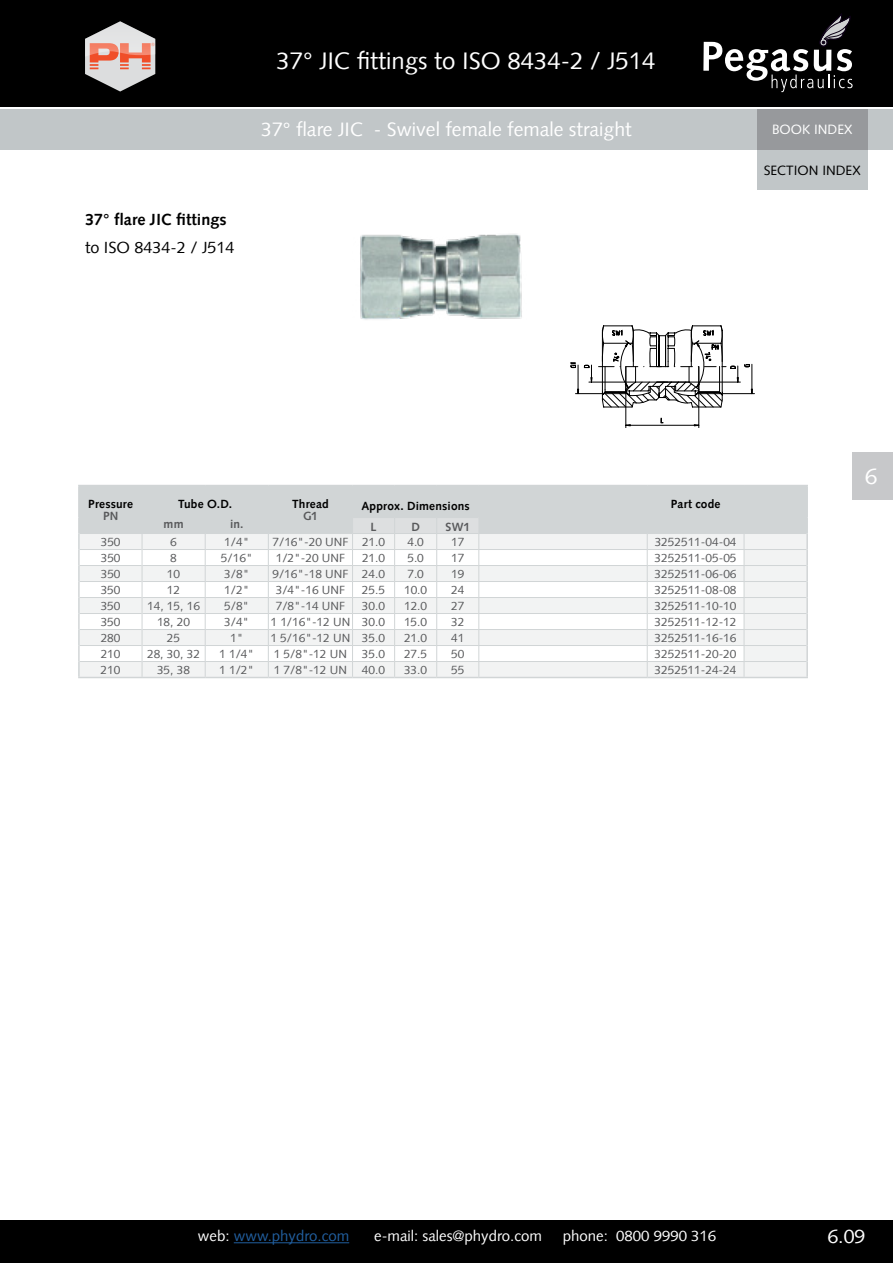
<style>
.page{position:relative;width:893px;height:1263px;background:#fff}
.page>*{position:absolute;margin:0;border:0;box-sizing:border-box;transform-origin:0 0}
.t1{font:24px "Syntax LT";color:#fff}
.t2{font:22.5px "Syntax LT";color:#fff}
.t3{font:19.5px "Syntax LT";color:#fff}
.t4{font:700 16.2px "Syntax LT";color:#000}
.t5{font:16.2px "Syntax LT";color:#000}
.t6{font:15px "Syntax LT";color:#fff}
.t7{font:15px "Syntax LT";color:#215e9e}
.t8{font:13.5px "Syntax LT Std";color:#000}
.t9{font:13.5px "Syntax LT Std";color:#fff}
.t10{font:11.85px "Syntax LT";color:#58595b}
.t11{font:700 11.85px "Syntax LT";letter-spacing:.015em;color:#000}
.t12{font:700 11.85px "Syntax";letter-spacing:.01em;color:#58595b}
.s1{color:#fff}
</style>
<div class="page">
<div style="left:0;top:0;width:893px;height:106px;background:#000"></div>
<div style="left:0;top:1220px;width:893px;height:43px;background:#000"></div>
<div style="left:0;top:109px;width:893px;height:41px;background:#c1c6c8"></div>
<hr style="left:234px;top:1242px;width:115px;height:1px;background:#215e9e">
<svg style="left:85px;top:21px;width:70px;height:71px"></svg>
<div style="left:853px;top:452px;width:40px;height:48px;background:#c7c8ca"></div>
<svg style="left:703px;top:13px;width:150px;height:79px"></svg>
<div style="left:757px;top:150px;width:110px;height:40px;background:#c1c6c8"></div>
<div style="left:757px;top:109px;width:110px;height:41px;background:#97999c"></div>
<hr style="left:626px;top:425px;width:73px;height:1px;background:#000">
<hr style="left:698px;top:367px;width:1px;height:61px;background:#000">
<hr style="left:626px;top:367px;width:1px;height:61px;background:#000">
<hr style="left:752px;top:364px;width:1px;height:30px;background:#000">
<hr style="left:721px;top:393px;width:33px;height:1px;background:#000">
<svg style="left:745px;top:364px;width:4px;height:3px"></svg>
<hr style="left:689px;top:382px;width:51px;height:1px;background:#000">
<svg style="left:571px;top:326px;width:168px;height:81px"></svg>
<img style="left:360px;top:234px;width:162px;height:86px">
<hr style="left:78px;top:677px;width:64px;height:1px;background:#d1d5d6">
<hr style="left:142px;top:677px;width:63px;height:1px;background:#d1d5d6">
<hr style="left:205px;top:677px;width:63px;height:1px;background:#d1d5d6">
<hr style="left:268px;top:677px;width:85px;height:1px;background:#d1d5d6">
<hr style="left:353px;top:677px;width:42px;height:1px;background:#d1d5d6">
<hr style="left:395px;top:677px;width:42px;height:1px;background:#d1d5d6">
<hr style="left:437px;top:677px;width:42px;height:1px;background:#d1d5d6">
<hr style="left:479px;top:677px;width:168px;height:1px;background:#d1d5d6">
<hr style="left:647px;top:677px;width:97px;height:1px;background:#d1d5d6">
<hr style="left:744px;top:677px;width:64px;height:1px;background:#d1d5d6">
<svg style="left:78px;top:485px;width:730px;height:192px"></svg>
<h1 class="t1" style="left:276px;top:47px;width:381px">37° JIC fittings to ISO 8434-2 / J514</h1>
<h3 class="t3" style="left:261px;top:118px;width:372px">37° flare JIC - Swivel female female straight</h3>
<p class="t9" style="left:772px;top:122px;width:82px">BOOK INDEX</p>
<h3 class="t4" style="left:85px;top:210px;width:143px">37° flare JIC fittings</h3>
<h3 class="t5" style="left:85px;top:238px;width:151px">to ISO 8434-2 / J514</h3>
<p class="t8" style="left:764px;top:162px;width:98px">SECTION INDEX</p>
<p class="t11" style="left:88px;top:497px;width:46px">Pressure</p>
<p class="t12" style="left:103px;top:509px;width:17px">PN</p>
<p class="t11" style="left:178px;top:497px;width:56px">Tube O.D.</p>
<p class="t11" style="left:292px;top:497px;width:38px">Thread</p>
<p class="t12" style="left:303px;top:509px;width:16px">G1</p>
<p class="t11" style="left:361px;top:499px;width:110px">Approx. Dimensions</p>
<p class="t11" style="left:671px;top:497px;width:51px">Part code</p>
<p class="t12" style="left:164px;top:517px;width:21px">mm</p>
<p class="t12" style="left:230px;top:517px;width:15px">in.</p>
<p class="t12" style="left:371px;top:520px;width:7px">L</p>
<p class="t12" style="left:411px;top:520px;width:10px">D</p>
<p class="t12" style="left:445px;top:520px;width:26px">SW1</p>
<p class="t10" style="left:101px;top:535px;width:21px">350</p>
<p class="t10" style="left:170px;top:535px;width:8px">6</p>
<p class="t10" style="left:224px;top:535px;width:27px">1/4"</p>
<p class="t10" style="left:272px;top:535px;width:114px">7/16"-20 UNF 21.0</p>
<p class="t10" style="left:407px;top:535px;width:18px">4.0</p>
<p class="t10" style="left:451px;top:535px;width:15px">17</p>
<p class="t10" style="left:655px;top:535px;width:83px">3252511-04-04</p>
<p class="t10" style="left:101px;top:551px;width:21px">350</p>
<p class="t10" style="left:170px;top:551px;width:8px">8</p>
<p class="t10" style="left:221px;top:551px;width:33px">5/16"</p>
<p class="t10" style="left:276px;top:551px;width:71px">1/2"-20 UNF</p>
<p class="t10" style="left:362px;top:551px;width:25px">21.0</p>
<p class="t10" style="left:407px;top:551px;width:18px">5.0</p>
<p class="t10" style="left:451px;top:551px;width:15px">17</p>
<p class="t10" style="left:655px;top:551px;width:83px">3252511-05-05</p>
<p class="t10" style="left:101px;top:567px;width:21px">350</p>
<p class="t10" style="left:167px;top:567px;width:15px">10</p>
<p class="t10" style="left:224px;top:567px;width:27px">3/8"</p>
<p class="t10" style="left:272px;top:567px;width:114px">9/16"-18 UNF 24.0</p>
<p class="t10" style="left:407px;top:567px;width:18px">7.0</p>
<p class="t10" style="left:451px;top:567px;width:15px">19</p>
<p class="t10" style="left:655px;top:567px;width:83px">3252511-06-06</p>
<p class="t10" style="left:101px;top:583px;width:21px">350</p>
<p class="t10" style="left:167px;top:583px;width:15px">12</p>
<p class="t10" style="left:224px;top:583px;width:27px">1/2"</p>
<p class="t10" style="left:276px;top:583px;width:71px">3/4"-16 UNF</p>
<p class="t10" style="left:362px;top:583px;width:25px">25.5</p>
<p class="t10" style="left:404px;top:583px;width:25px">10.0</p>
<p class="t10" style="left:451px;top:583px;width:15px">24</p>
<p class="t10" style="left:655px;top:583px;width:83px">3252511-08-08</p>
<p class="t10" style="left:101px;top:599px;width:21px">350</p>
<p class="t10" style="left:147px;top:599px;width:54px">14, 15, 16</p>
<p class="t10" style="left:224px;top:599px;width:27px">5/8"</p>
<p class="t10" style="left:276px;top:599px;width:71px">7/8"-14 UNF</p>
<p class="t10" style="left:362px;top:599px;width:25px">30.0</p>
<p class="t10" style="left:404px;top:599px;width:25px">12.0</p>
<p class="t10" style="left:451px;top:599px;width:15px">27</p>
<p class="t10" style="left:655px;top:599px;width:83px">3252511-10-10</p>
<p class="t10" style="left:101px;top:615px;width:21px">350</p>
<p class="t10" style="left:157px;top:615px;width:35px">18, 20</p>
<p class="t10" style="left:224px;top:615px;width:27px">3/4"</p>
<p class="t10" style="left:270px;top:615px;width:116px">1 1/16"-12 UN 30.0</p>
<p class="t10" style="left:404px;top:615px;width:25px">15.0</p>
<p class="t10" style="left:451px;top:615px;width:15px">32</p>
<p class="t10" style="left:655px;top:615px;width:83px">3252511-12-12</p>
<p class="t10" style="left:101px;top:631px;width:21px">280</p>
<p class="t10" style="left:167px;top:631px;width:15px">25</p>
<p class="t10" style="left:230px;top:631px;width:15px">1"</p>
<p class="t10" style="left:270px;top:631px;width:116px">1 5/16"-12 UN 35.0</p>
<p class="t10" style="left:404px;top:631px;width:25px">21.0</p>
<p class="t10" style="left:451px;top:631px;width:15px">41</p>
<p class="t10" style="left:655px;top:631px;width:83px">3252511-16-16</p>
<p class="t10" style="left:101px;top:647px;width:21px">210</p>
<p class="t10" style="left:147px;top:647px;width:54px">28, 30, 32</p>
<p class="t10" style="left:219px;top:647px;width:36px">1 1/4"</p>
<p class="t10" style="left:274px;top:647px;width:75px">1 5/8"-12 UN</p>
<p class="t10" style="left:362px;top:647px;width:25px">35.0</p>
<p class="t10" style="left:404px;top:647px;width:25px">27.5</p>
<p class="t10" style="left:451px;top:647px;width:15px">50</p>
<p class="t10" style="left:655px;top:647px;width:83px">3252511-20-20</p>
<p class="t10" style="left:101px;top:662px;width:21px">210</p>
<p class="t10" style="left:157px;top:662px;width:35px">35, 38</p>
<p class="t10" style="left:219px;top:662px;width:36px">1 1/2"</p>
<p class="t10" style="left:274px;top:662px;width:75px">1 7/8"-12 UN</p>
<p class="t10" style="left:362px;top:662px;width:25px">40.0</p>
<p class="t10" style="left:404px;top:662px;width:25px">33.0</p>
<p class="t10" style="left:451px;top:662px;width:15px">55</p>
<p class="t10" style="left:655px;top:662px;width:83px">3252511-24-24</p>
<h2 class="t2" style="left:865px;top:463px;width:14px">6</h2>
<p class="t7" style="left:198px;top:1227px;width:153px"><span class="s1">web:</span> www.phydro.com</p>
<p class="t6" style="left:374px;top:1227px;width:169px">e-mail: sales@phydro.com</p>
<p class="t6" style="left:563px;top:1227px;width:155px">phone: 0800 9990 316</p>
<h3 class="t3" style="left:827px;top:1225px;width:39px">6.09</h3>
</div>
